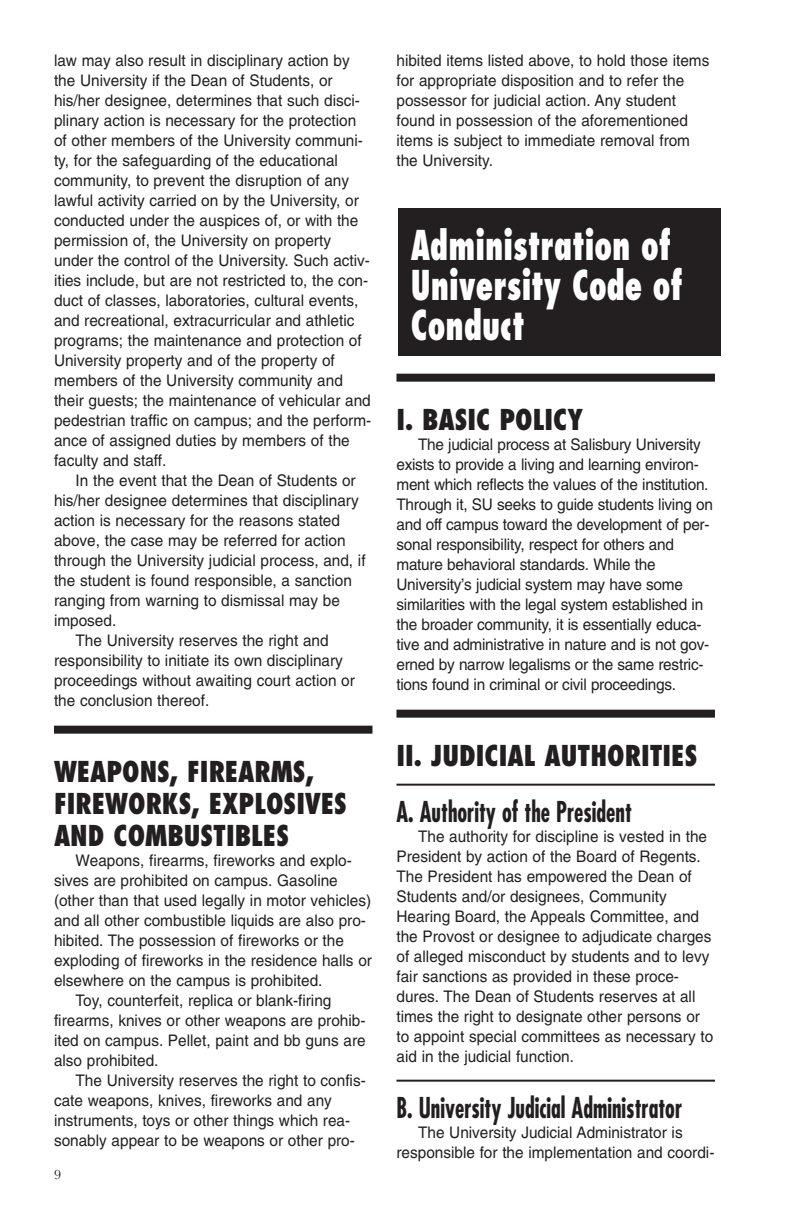
<style>
.page{position:relative;width:792px;height:1224px;background:#fff}
.page>*{position:absolute;margin:0;border:0;box-sizing:border-box;transform-origin:0 0}
.t1{font:800 condensed 40px/40px "Futura";color:#fff;scale:.8 1}
.t2{font:800 condensed 28px/32px "Futura";color:#231f20;scale:.96 1}
.t3{font:700 condensed 28px "Futura";color:#231f20;scale:.8 1}
.t4{font:16px/20px "Helvetica";color:#231f20;scale:.96 1}
.t5{font:14px "Baskerville";color:#231f20}
</style>
<div class="page">
<div style="left:398px;top:208px;width:322px;height:147px;background:#231f20"></div>
<div style="left:54px;top:726px;width:318px;height:8px;background:#231f20"></div>
<div style="left:396px;top:374px;width:319px;height:8px;background:#231f20"></div>
<div style="left:396px;top:710px;width:319px;height:8px;background:#231f20"></div>
<hr style="left:396px;top:784px;width:319px;height:2px;background:#231f20">
<hr style="left:396px;top:1080px;width:319px;height:2px;background:#231f20">
<p class="t4" style="left:54px;top:51px;width:332px">law may also result in disciplinary action by the University if the Dean of Students, or his/her designee, determines that such disci&shy;plinary action is necessary for the protection of other members of the University communi&shy;ty, for the safeguarding of the educational community, to prevent the disruption of any lawful activity carried on by the University, or conducted under the auspices of, or with the permission of, the University on property under the control of the University. Such activ&shy;ities include, but are not restricted to, the con&shy;duct of classes, laboratories, cultural events, and recreational, extracurricular and athletic programs; the maintenance and protection of University property and of the property of members of the University community and their guests; the maintenance of vehicular and pedestrian traffic on campus; and the perform&shy;ance of assigned duties by members of the faculty and staff.</p>
<p class="t4" style="left:76px;top:471px;width:293px">In the event that the Dean of Students or</p>
<p class="t4" style="left:54px;top:491px;width:319px">his/her designee determines that disciplinary</p>
<p class="t4" style="left:54px;top:511px;width:299px">action is necessary for the reasons stated</p>
<p class="t4" style="left:54px;top:531px;width:305px">above, the case may be referred for action</p>
<p class="t4" style="left:54px;top:551px;width:326px">through the University judicial process, and, if</p>
<p class="t4" style="left:54px;top:571px;width:312px">the student is found responsible, a sanction</p>
<p class="t4" style="left:54px;top:591px;width:299px">ranging from warning to dismissal may be</p>
<p class="t4" style="left:54px;top:611px;width:66px">imposed.</p>
<p class="t4" style="left:76px;top:631px;width:265px">The University reserves the right and</p>
<p class="t4" style="left:54px;top:651px;width:302px">responsibility to initiate its own disciplinary</p>
<p class="t4" style="left:54px;top:671px;width:315px">proceedings without awaiting court action or</p>
<p class="t4" style="left:54px;top:691px;width:163px">the conclusion thereof.</p>
<h2 class="t2" style="left:54px;top:758px;width:307px">WEAPONS, FIREARMS,<br>FIREWORKS, EXPLOSIVES<br>AND COMBUSTIBLES</h2>
<p class="t4" style="left:76px;top:851px;width:289px">Weapons, firearms, fireworks and explo-</p>
<p class="t4" style="left:54px;top:871px;width:297px">sives are prohibited on campus. Gasoline</p>
<p class="t4" style="left:54px;top:891px;width:332px">(other than that used legally in motor vehicles)</p>
<p class="t4" style="left:54px;top:911px;width:327px">and all other combustible liquids are also pro-</p>
<p class="t4" style="left:54px;top:931px;width:304px">hibited. The possession of fireworks or the</p>
<p class="t4" style="left:54px;top:951px;width:333px">exploding of fireworks in the residence halls or</p>
<p class="t4" style="left:54px;top:971px;width:281px">elsewhere on the campus is prohibited.</p>
<p class="t4" style="left:76px;top:991px;width:268px">Toy, counterfeit, replica or blank-firing</p>
<p class="t4" style="left:54px;top:1011px;width:326px">firearms, knives or other weapons are prohib-</p>
<p class="t4" style="left:54px;top:1031px;width:326px">ited on campus. Pellet, paint and bb guns are</p>
<p class="t4" style="left:54px;top:1051px;width:110px">also prohibited.</p>
<p class="t4" style="left:76px;top:1071px;width:304px">The University reserves the right to confis-</p>
<p class="t4" style="left:54px;top:1091px;width:291px">cate weapons, knives, fireworks and any</p>
<p class="t4" style="left:54px;top:1111px;width:310px">instruments, toys or other things which rea-</p>
<p class="t4" style="left:54px;top:1131px;width:315px">sonably appear to be weapons or other pro-</p>
<p class="t5" style="left:54px;top:1170px;width:8px">9</p>
<p class="t4" style="left:396px;top:51px;width:327px">hibited items listed above, to hold those items for appropriate disposition and to refer the possessor for judicial action. Any student found in possession of the aforementioned items is subject to immediate removal from the University.</p>
<h1 class="t1" style="left:411px;top:228px;width:342px">Administration of<br>University Code of<br>Conduct</h1>
<h2 class="t2" style="left:396px;top:406px;width:196px">I. BASIC POLICY</h2>
<p class="t4" style="left:396px;top:435px;width:331px;text-indent:22px">The judicial process at Salisbury University exists to provide a living and learning environ&shy;ment which reflects the values of the institution.<br>Through it, SU seeks to guide students living on and off campus toward the development of per&shy;sonal responsibility, respect for others and mature behavioral standards. While the University’s judicial system may have some similarities with the legal system established in the broader community, it is essentially educa&shy;tive and administrative in nature and is not gov&shy;erned by narrow legalisms or the same restric&shy;tions found in criminal or civil proceedings.</p>
<h2 class="t2" style="left:396px;top:742px;width:315px">II. JUDICIAL AUTHORITIES</h2>
<h2 class="t3" style="left:396px;top:799px;width:296px">A. Authority of the President</h2>
<p class="t4" style="left:396px;top:827px;width:331px;text-indent:22px">The authority for discipline is vested in the President by action of the Board of Regents.<br>The President has empowered the Dean of Students and/or designees, Community Hearing Board, the Appeals Committee, and the Provost or designee to adjudicate charges of alleged misconduct by students and to levy fair sanctions as provided in these proce&shy;dures. The Dean of Students reserves at all times the right to designate other persons or to appoint special committees as necessary to aid in the judicial function.</p>
<h2 class="t3" style="left:396px;top:1095px;width:359px">B. University Judicial Administrator</h2>
<p class="t4" style="left:396px;top:1123px;width:333px;text-indent:22px">The University Judicial Administrator is responsible for the implementation and coordi-</p>
</div>
